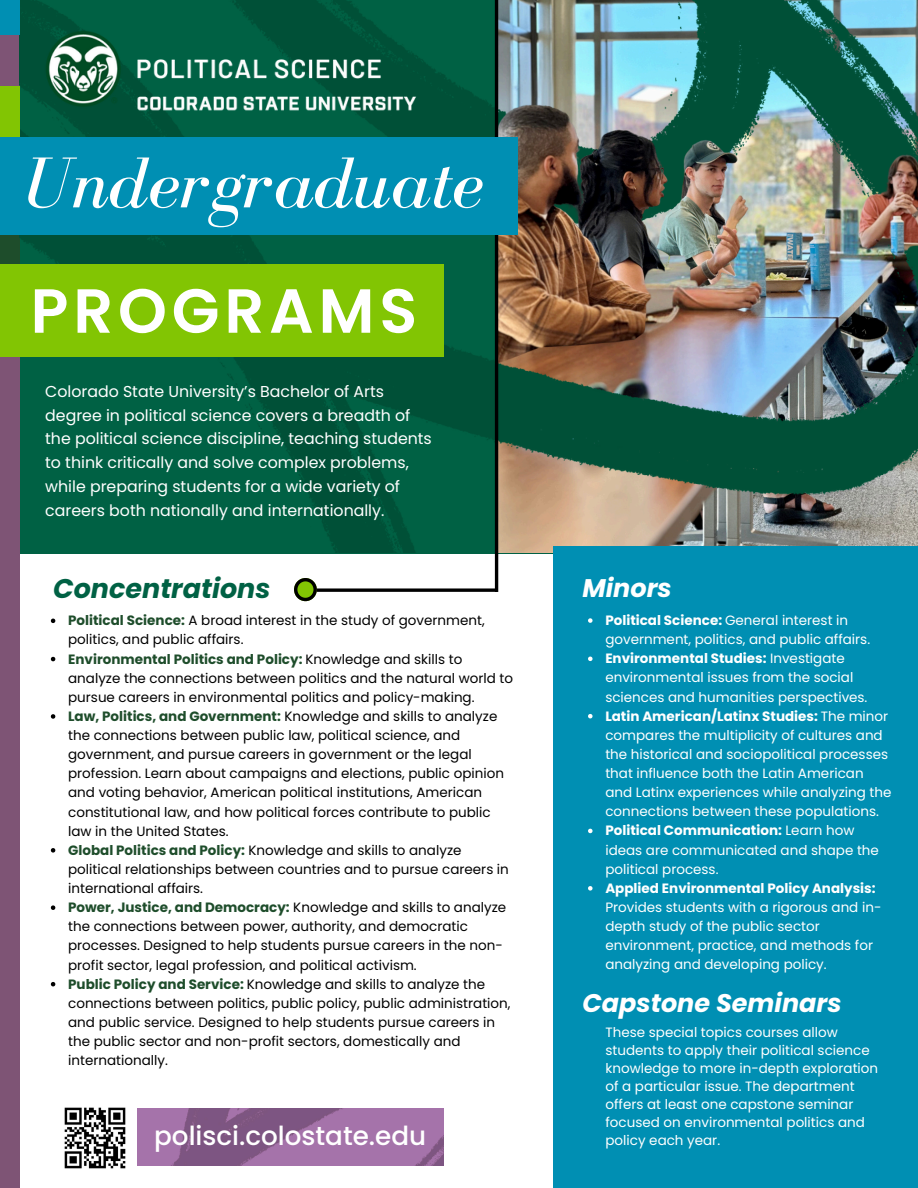
<style>
.page{position:relative;width:918px;height:1188px;background:#fff}
.page>*{position:absolute;margin:0;border:0;box-sizing:border-box;transform-origin:0 0}
.t1{font:italic 74.1px "Bodoni FLF";color:#fff}
.t2{font:600 62.25px "Poppins";letter-spacing:.08em;color:#fff}
.t3{font:italic 700 27px "Poppins";color:#006144}
.t4{font:500 26.25px "Poppins";color:#fff}
.t5{font:italic 700 25.5px "Poppins";color:#fff}
.t6{font:15.75px/23.7px "Poppins";color:#fff}
.t7{font:13.5px/19.2px "Poppins";color:#000}
.t8{font:13.5px/19.2px "Poppins";color:#fff}
.s1{font-weight:700}
.s2{font-weight:700;color:#1e4d2b}
</style>
<div class="page">
<div style="left:0;top:35px;width:19px;height:51px;background:#7e5475"></div>
<div style="left:0;top:235px;width:19px;height:58px;background:#1e4d2b"></div>
<img style="left:20px;top:0;width:898px;height:553px">
<div style="left:0;top:348px;width:20px;height:840px;background:#7e5475"></div>
<div style="left:553px;top:547px;width:365px;height:641px;background:#008fb3"></div>
<div style="left:0;top:86px;width:20px;height:51px;background:#82c503"></div>
<div style="left:0;top:0;width:20px;height:35px;background:#008fb3"></div>
<div style="left:0;top:265px;width:443px;height:92px;background:#82c503"></div>
<img style="left:498px;top:105px;width:420px;height:260px">
<hr style="left:495px;top:0;width:3px;height:592px;background:#000">
<div style="left:0;top:137px;width:517px;height:98px;background:#008fb3"></div>
<svg style="left:317px;top:588px;width:178px;height:4px"></svg>
<svg style="left:294px;top:578px;width:23px;height:23px"></svg>
<img style="left:64px;top:1107px;width:62px;height:62px">
<img style="left:137px;top:1109px;width:306px;height:56px">
<img style="left:20px;top:5px;width:423px;height:132px">
<svg style="left:51px;top:619px;width:4px;height:4px"></svg>
<svg style="left:51px;top:657px;width:4px;height:4px"></svg>
<svg style="left:51px;top:714px;width:4px;height:5px"></svg>
<svg style="left:51px;top:848px;width:4px;height:5px"></svg>
<svg style="left:51px;top:905px;width:4px;height:5px"></svg>
<svg style="left:51px;top:982px;width:4px;height:4px"></svg>
<svg style="left:588px;top:618px;width:5px;height:5px"></svg>
<svg style="left:588px;top:657px;width:5px;height:4px"></svg>
<svg style="left:588px;top:714px;width:5px;height:4px"></svg>
<svg style="left:588px;top:829px;width:5px;height:4px"></svg>
<svg style="left:588px;top:886px;width:5px;height:5px"></svg>
<p class="t1" style="left:26px;top:143px;width:459px">Undergraduate</p>
<p class="t2" style="left:31px;top:267px;width:388px">PROGRAMS</p>
<p class="t6" style="left:45px;top:380px;width:388px">Colorado State University’s Bachelor of Arts degree in political science covers a breadth of the political science discipline, teaching students to think critically and solve complex problems, while preparing students for a wide variety of careers both nationally and internationally.</p>
<p class="t3" style="left:53px;top:570px;width:219px">Concentrations</p>
<p class="t5" style="left:582px;top:570px;width:91px">Minors</p>
<p class="t8" style="left:605px;top:611px;width:266px"><span class="s1">Political Science:</span> General interest in government, politics, and public affairs.</p>
<p class="t8" style="left:605px;top:649px;width:264px"><span class="s1">Environmental Studies:</span> Investigate environmental issues from the social sciences and humanities perspectives.</p>
<p class="t8" style="left:605px;top:706px;width:288px"><span class="s1">Latin American/Latinx Studies:</span> The minor compares the multiplicity of cultures and the historical and sociopolitical processes that influence both the Latin American and Latinx experiences while analyzing the connections between these populations.</p>
<h3 class="t8" style="left:605px;top:821px;width:275px"><span class="s1">Political Communication:</span> Learn how ideas are communicated and shape the political process.</h3>
<p class="t8" style="left:605px;top:878px;width:278px"><span class="s1">Applied Environmental Policy Analysis:<br></span>Provides students with a rigorous and in&shy;depth study of the public sector environment, practice, and methods for analyzing and developing policy.</p>
<h3 class="t5" style="left:582px;top:986px;width:261px">Capstone Seminars</h3>
<p class="t8" style="left:605px;top:1023px;width:274px;line-height:18px">These special topics courses allow students to apply their political science knowledge to more in-depth exploration of a particular issue. The department offers at least one capstone seminar focused on environmental politics and</p>
<p class="t7" style="left:68px;top:611px;width:418px"><span class="s2">Political Science:</span> A broad interest in the study of government, politics, and public affairs.</p>
<h1 class="t7" style="left:68px;top:649px;width:447px"><span class="s2">Environmental Politics and Policy:</span> Knowledge and skills to analyze the connections between politics and the natural world to pursue careers in environmental politics and policy-making.</h1>
<h4 class="t7" style="left:68px;top:707px;width:437px"><span class="s2">Law, Politics, and Government:</span> Knowledge and skills to analyze the connections between public law, political science, and government, and pursue careers in government or the legal profession. Learn about campaigns and elections, public opinion and voting behavior, American political institutions, American constitutional law, and how political forces contribute to public law in the United States.</h4>
<h2 class="t7" style="left:68px;top:840px;width:442px"><span class="s2">Global Politics and Policy:</span> Knowledge and skills to analyze political relationships between countries and to pursue careers in international affairs.</h2>
<p class="t7" style="left:68px;top:898px;width:440px"><span class="s2">Power, Justice, and Democracy:</span> Knowledge and skills to analyze the connections between power, authority, and democratic processes. Designed to help students pursue careers in the non&shy;profit sector, legal profession, and political activism.</p>
<h3 class="t7" style="left:68px;top:974px;width:444px"><span class="s2">Public Policy and Service:</span> Knowledge and skills to analyze the connections between politics, public policy, public administration, and public service. Designed to help students pursue careers in the public sector and non-profit sectors, domestically and internationally.</h3>
<p class="t4" style="left:154px;top:1118px;width:273px">polisci.colostate.edu</p>
<p class="t8" style="left:605px;top:1131px;width:116px">policy each year.</p>
</div>
